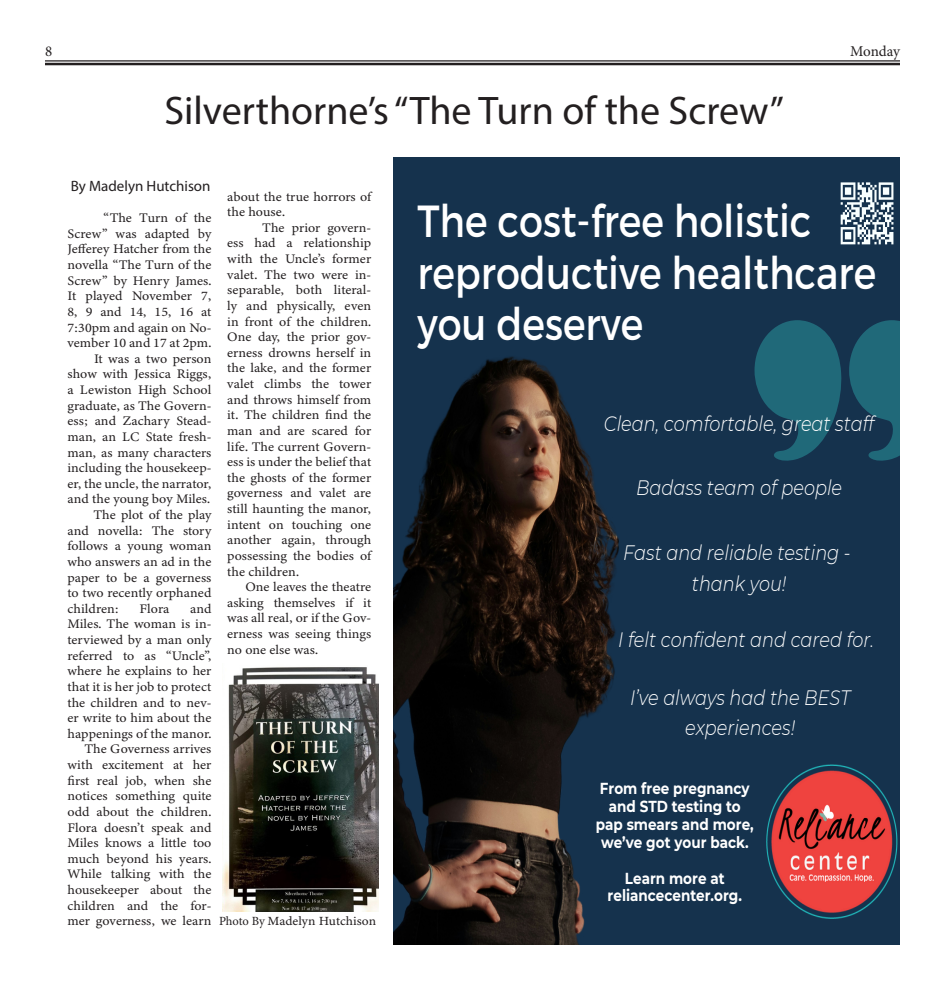
<style>
.page{position:relative;width:945px;height:990px;background:#fff}
.page>*{position:absolute;margin:0;border:0;box-sizing:border-box;transform-origin:0 0}
.t1{font:45px/51.4px "Montserrat";color:#fff;scale:.85 1}
.t2{font:40px "Myriad Pro";color:#231f20}
.t3{font:italic 300 20.88px/30.6px "Montserrat";color:#fff;text-align:center;scale:.85 1}
.t4{font:700 15.88px/17.9px "Montserrat";color:#fff;text-align:center;scale:.85 1}
.t5{font:15px "Myriad Pro";color:#231f20}
.t6{font:15px "Minion Pro";letter-spacing:-.01em;color:#231f20}
.t7{font:13.12px/15.6px "Minion Variable Concept";color:#231f20;text-align:justify;scale:1.05 1}
.t8{font:12.5px "Minion Variable Concept";color:#231f20;scale:1.05 1}
.s1{font-family:"Minion Pro"}
</style>
<div class="page">
<hr style="left:45px;top:63px;width:855px;height:2px;background:#231f20">
<hr style="left:45px;top:60px;width:855px;height:2px;background:#231f20">
<img style="left:222px;top:667px;width:156px;height:244px">
<div style="left:394px;top:158px;width:506px;height:787px;background:#15324d"></div>
<img style="left:394px;top:356px;width:448px;height:589px">
<img style="left:765px;top:764px;width:133px;height:154px">
<svg style="left:755px;top:320px;width:87px;height:141px"></svg>
<svg style="left:849px;top:320px;width:51px;height:141px"></svg>
<svg style="left:841px;top:182px;width:52px;height:62px"></svg>
<p class="t6" style="left:45px;top:41px;width:9px">8</p>
<p class="t6" style="left:850px;top:41px;width:51px">Monday</p>
<p class="t2" style="left:164px;top:86px;width:621px">Silverthorne’s “The Turn of the Screw”</p>
<p class="t5" style="left:71px;top:177px;width:141px">By Madelyn Hutchison</p>
<p class="t7" style="left:67px;top:210px;width:139px;text-indent:36px">“The Turn of the Screw” was adapted by Jefferey Hatcher from the novella “The Turn of the Screw” by Henry James.<br>It played November 7, 8, 9 and 14, 15, 16 at 7:30pm and again on No&shy;vember 10 and 17 at 2pm.</p>
<p class="t7" style="left:67px;top:351px;width:139px;text-indent:27px">It was a two person show with Jessica Riggs, a Lewiston High School graduate, as The Govern&shy;ess; and Zachary Stead&shy;man, an LC State fresh&shy;man, as many characters including the housekeep&shy;er, the uncle, the narrator, and the young boy Miles.</p>
<p class="t7" style="left:67px;top:507px;width:139px;text-indent:26px">The plot of the play and novella: The story follows a young woman who answers an ad in the paper to be a governess to two recently orphaned children:</p>
<p class="t7" style="left:227px;top:188px;width:139px">about the true horrors of the house.</p>
<p class="t7" style="left:227px;top:220px;width:139px;text-indent:35px">The prior govern&shy;ess had a relationship with the Uncle’s former valet. The two were in&shy;separable, both literal&shy;ly and physically, even in front of the children.<br>One day, the prior gov&shy;erness drowns herself in the lake, and the former valet climbs the tower and throws himself from it. The children find the man and are scared for life. The current Govern&shy;ess is under the belief that the ghosts of the former governess and valet are still haunting the manor, intent on touching one another again, through possessing the bodies of the children.</p>
<p class="t7" style="left:227px;top:579px;width:139px;text-indent:18px">One leaves the theatre asking themselves if it was all real, or if the Gov&shy;erness was seeing things no one else was.</p>
<p class="t7" style="left:67px;top:601px;width:139px;text-indent:123px">and Miles. The woman is in&shy;terviewed by a man only referred to as “Uncle”, where he explains to her that it is her job to protect the children and to nev&shy;er write to him about the happenings of the manor.</p>
<p class="t7" style="left:67px;top:741px;width:139px;text-indent:17px">The Governess arrives with excitement at her first real job, when she notices something quite odd about the children.<br>Flora doesn’t speak and Miles knows a little too much beyond his years.<br>While talking with the housekeeper about the children and the for&shy;mer governess, we learn</p>
<p class="t7" style="left:140px;top:601px;width:30px">Flora</p>
<p class="t8" style="left:219px;top:913px;width:151px"><span class="s1">Photo By</span> Madelyn Hutchison</p>
<p class="t1" style="left:417px;top:196px;width:541px">The cost-free holistic reproductive healthcare you deserve</p>
<p class="t3" style="left:604px;top:408px;width:320px">Clean, comfortable, great staff</p>
<p class="t3" style="left:636px;top:472px;width:244px">Badass team of people</p>
<p class="t3" style="left:623px;top:537px;width:269px">Fast and reliable testing - thank you!</p>
<p class="t3" style="left:618px;top:624px;width:302px">I felt confident and cared for.</p>
<p class="t3" style="left:630px;top:681px;width:261px">I’ve always had the BEST experiences!</p>
<p class="t4" style="left:596px;top:779px;width:187px">From free pregnancy and STD testing to pap smears and more, we’ve got your back.</p>
<p class="t4" style="left:608px;top:868px;width:160px">Learn more at reliancecenter.org.</p>
</div>
